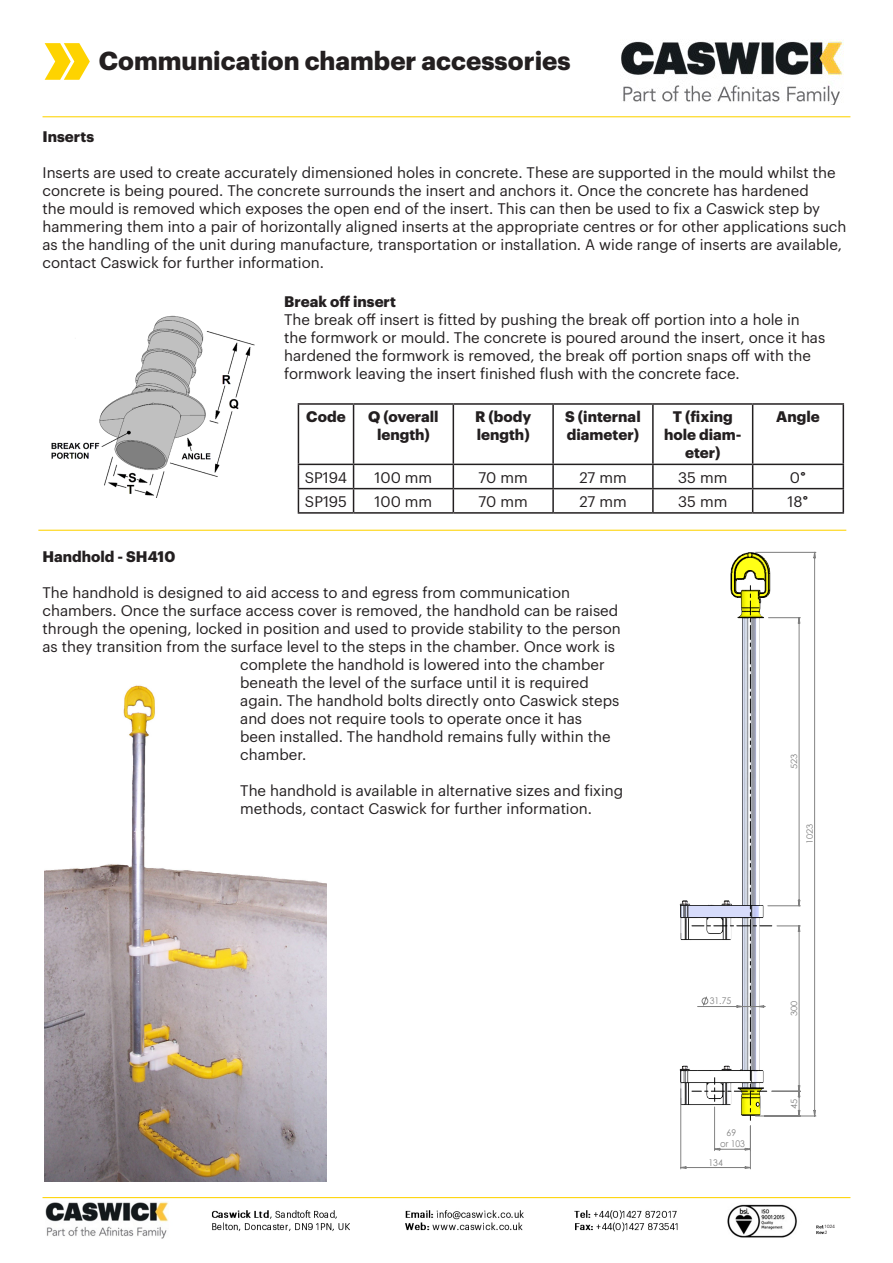
<style>
.page{position:relative;width:893px;height:1263px;background:#fff}
.page>*{position:absolute;margin:0;border:0;box-sizing:border-box;transform-origin:0 0}
.t1{font:700 25.5px "Graphik";color:#231f20}
.t2{font:15px/18px "Graphik";color:#231f20}
.t3{font:700 15px/18px "Graphik";color:#231f20;text-align:center}
.t4{font:9.15px/10.9px "Century Gothic";color:#808080;text-align:center;scale:.94 1}
.t5{font:8.7px "Century Gothic";color:#808080;scale:1.06 1}
.t6{font:4.5px "Graphik";color:#231f20}
.s1{font-family:"Arial";font-weight:900}
</style>
<div class="page">
<hr style="left:43px;top:116px;width:807px;height:1px;background:#fed300">
<hr style="left:43px;top:1197px;width:807px;height:1px;background:#fed300">
<svg style="left:45px;top:43px;width:45px;height:37px"></svg>
<hr style="left:38px;top:530px;width:808px;height:1px;background:#fed300">
<img style="left:51px;top:315px;width:204px;height:182px">
<hr style="left:298px;top:403px;width:56px;height:2px;background:#231f20">
<hr style="left:298px;top:405px;width:1px;height:59px;background:#231f20">
<hr style="left:354px;top:403px;width:99px;height:2px;background:#231f20">
<hr style="left:353px;top:405px;width:1px;height:59px;background:#231f20">
<hr style="left:453px;top:403px;width:100px;height:2px;background:#231f20">
<hr style="left:453px;top:405px;width:1px;height:59px;background:#231f20">
<hr style="left:553px;top:403px;width:100px;height:2px;background:#231f20">
<hr style="left:552px;top:405px;width:2px;height:59px;background:#231f20">
<hr style="left:653px;top:403px;width:100px;height:2px;background:#231f20">
<hr style="left:652px;top:405px;width:2px;height:59px;background:#231f20">
<hr style="left:753px;top:403px;width:91px;height:2px;background:#231f20">
<hr style="left:752px;top:405px;width:1px;height:59px;background:#231f20">
<hr style="left:843px;top:405px;width:1px;height:59px;background:#231f20">
<hr style="left:298px;top:464px;width:56px;height:1px;background:#231f20">
<hr style="left:354px;top:464px;width:99px;height:1px;background:#231f20">
<hr style="left:453px;top:464px;width:100px;height:1px;background:#231f20">
<hr style="left:553px;top:464px;width:100px;height:1px;background:#231f20">
<hr style="left:552px;top:465px;width:2px;height:23px;background:#231f20">
<hr style="left:653px;top:464px;width:100px;height:1px;background:#231f20">
<hr style="left:652px;top:465px;width:2px;height:23px;background:#231f20">
<hr style="left:753px;top:464px;width:91px;height:1px;background:#231f20">
<hr style="left:298px;top:488px;width:56px;height:1px;background:#231f20">
<svg style="left:298px;top:465px;width:1px;height:47px"></svg>
<hr style="left:354px;top:488px;width:99px;height:1px;background:#231f20">
<svg style="left:353px;top:465px;width:1px;height:47px"></svg>
<hr style="left:453px;top:488px;width:100px;height:1px;background:#231f20">
<svg style="left:453px;top:465px;width:1px;height:47px"></svg>
<hr style="left:553px;top:488px;width:100px;height:1px;background:#231f20">
<hr style="left:552px;top:489px;width:2px;height:23px;background:#231f20">
<hr style="left:653px;top:488px;width:100px;height:1px;background:#231f20">
<hr style="left:652px;top:489px;width:2px;height:23px;background:#231f20">
<hr style="left:753px;top:488px;width:91px;height:1px;background:#231f20">
<svg style="left:752px;top:465px;width:1px;height:47px"></svg>
<svg style="left:843px;top:465px;width:1px;height:47px"></svg>
<hr style="left:298px;top:512px;width:56px;height:2px;background:#231f20">
<hr style="left:354px;top:512px;width:99px;height:2px;background:#231f20">
<hr style="left:453px;top:512px;width:100px;height:2px;background:#231f20">
<hr style="left:553px;top:512px;width:100px;height:2px;background:#231f20">
<hr style="left:653px;top:512px;width:100px;height:2px;background:#231f20">
<hr style="left:753px;top:512px;width:91px;height:2px;background:#231f20">
<img style="left:45px;top:685px;width:281px;height:496px">
<svg style="left:680px;top:552px;width:136px;height:617px"></svg>
<img style="left:621px;top:39px;width:222px;height:65px">
<img style="left:45px;top:1202px;width:780px;height:37px">
<p class="t1" style="left:99px;top:41px;width:473px">Communication chamber accessories</p>
<p class="t3" style="left:43px;top:126px;width:53px">Inserts</p>
<p class="t2" style="left:43px;top:162px;width:805px">Inserts are used to create accurately dimensioned holes in concrete. These are supported in the mould whilst the concrete is being poured. The concrete surrounds the insert and anchors it. Once the concrete has hardened<br>the mould is removed which exposes the open end of the insert. This can then be used to fix a Caswick step by hammering them into a pair of horizontally aligned inserts at the appropriate centres or for other applications such as the handling of the unit during manufacture, transportation or installation. A wide range of inserts are available, contact Caswick for further information.</p>
<p class="t3" style="left:284px;top:291px;width:113px">Break off insert</p>
<p class="t2" style="left:284px;top:309px;width:543px">The break off insert is fitted by pushing the break off portion into a hole in the formwork or mould. The concrete is poured around the insert, once it has hardened the formwork is removed, the break off portion snaps off with the formwork leaving the insert finished flush with the concrete face.</p>
<p class="t3" style="left:306px;top:407px;width:41px">Code</p>
<p class="t3" style="left:368px;top:407px;width:72px">Q (overall length)</p>
<p class="t3" style="left:475px;top:407px;width:58px;text-align:left">R (body length)</p>
<p class="t3" style="left:565px;top:407px;width:77px;text-align:left">S (internal diameter)</p>
<p class="t3" style="left:664px;top:407px;width:79px">T (fixing hole diam&shy;eter)</p>
<p class="t3" style="left:776px;top:407px;width:45px">Angle</p>
<p class="t2" style="left:305px;top:467px;width:44px">SP194</p>
<p class="t2" style="left:375px;top:467px;width:59px">100 mm</p>
<p class="t2" style="left:479px;top:467px;width:51px">70 mm</p>
<p class="t2" style="left:579px;top:467px;width:49px">27 mm</p>
<p class="t2" style="left:678px;top:467px;width:51px">35 mm</p>
<p class="t2" style="left:790px;top:467px;width:18px">0<span class="s1">°</span></p>
<p class="t2" style="left:305px;top:491px;width:44px">SP195</p>
<p class="t2" style="left:375px;top:491px;width:59px">100 mm</p>
<p class="t2" style="left:479px;top:491px;width:51px">70 mm</p>
<p class="t2" style="left:579px;top:491px;width:49px">27 mm</p>
<p class="t2" style="left:678px;top:491px;width:51px">35 mm</p>
<p class="t2" style="left:787px;top:491px;width:23px">18<span class="s1">°</span></p>
<p class="t3" style="left:43px;top:547px;width:134px">Handhold - SH410</p>
<p class="t2" style="left:43px;top:583px;width:580px">The handhold is designed to aid access to and egress from communication chambers. Once the surface access cover is removed, the handhold can be raised through the opening, locked in position and used to provide stability to the person as they transition from the surface level to the steps in the chamber. Once work is</p>
<p class="t2" style="left:240px;top:655px;width:381px">complete the handhold is lowered into the chamber beneath the level of the surface until it is required again. The handhold bolts directly onto Caswick steps and does not require tools to operate once it has been installed. The handhold remains fully within the chamber.</p>
<p class="t2" style="left:240px;top:781px;width:385px">The handhold is available in alternative sizes and fixing methods, contact Caswick for further information.</p>
<p class="t5" style="left:788px;top:769px;width:16px;rotate:-90deg">523</p>
<p class="t5" style="left:803px;top:844px;width:21px;rotate:-90deg">1023</p>
<p class="t4" style="left:710px;top:995px;width:24px">31.75</p>
<p class="t4" style="left:720px;top:1127px;width:28px">69<br>or 103</p>
<p class="t4" style="left:708px;top:1156px;width:17px">134</p>
<p class="t5" style="left:788px;top:1016px;width:16px;rotate:-90deg">300</p>
<p class="t5" style="left:788px;top:1109px;width:11px;rotate:-90deg">45</p>
<p class="t6" style="left:825px;top:1223px;width:11px">1024</p>
<p class="t6" style="left:825px;top:1228px;width:4px">2</p>
</div>
